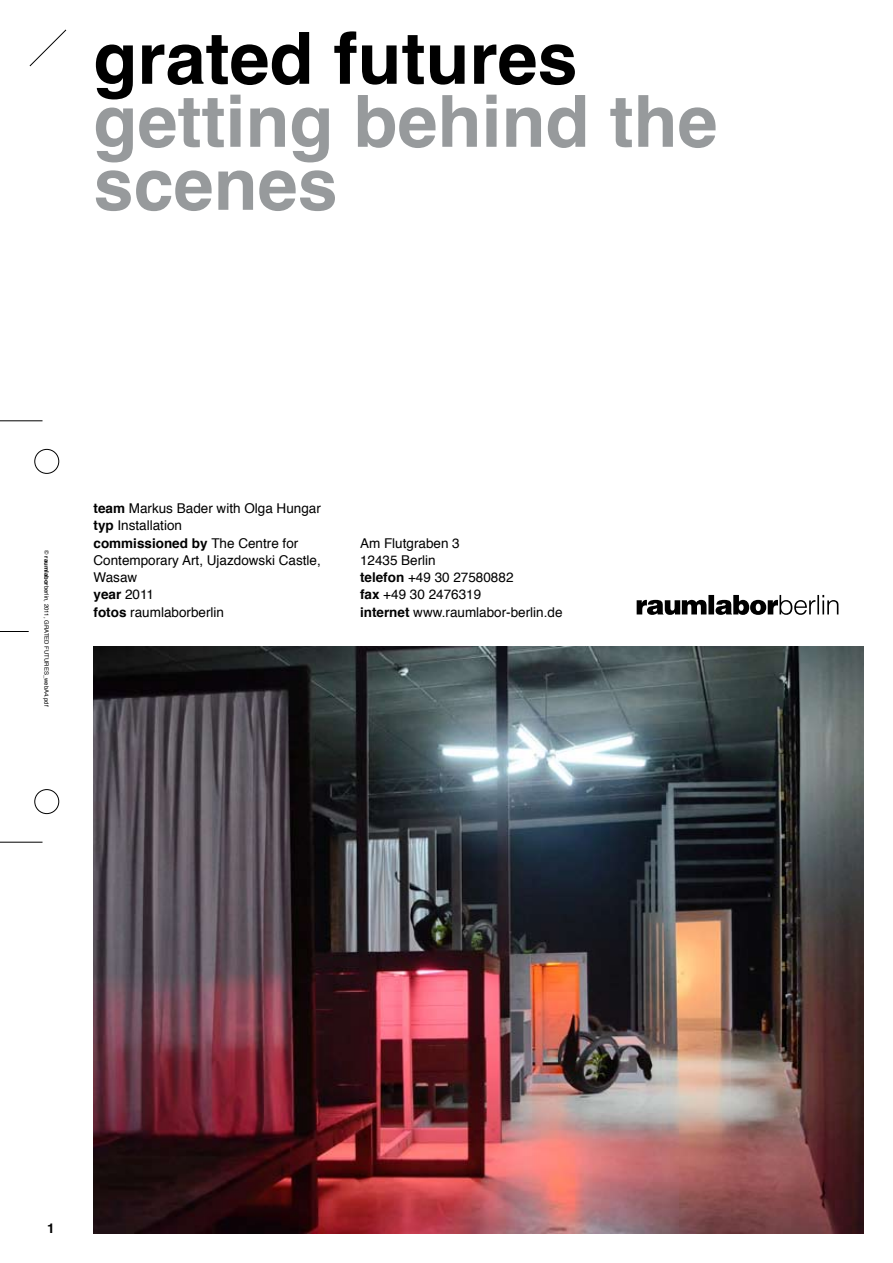
<style>
.page{position:relative;width:893px;height:1263px;background:#fff}
.page>*{position:absolute;margin:0;border:0;box-sizing:border-box;transform-origin:0 0}
.t1{font:700 72px/63px "Helvetica";color:#979a9c}
.t2{font:700 72px "Helvetica";color:#000}
.t3{font:13.5px/17.2px "Helvetica";color:#000}
.t4{font:700 13.5px "Helvetica";color:#000}
.t5{font:6px "Helvetica";color:#000}
.s1{font-weight:700}
</style>
<div class="page">
<div style="left:35px;top:789px;width:24px;height:25px;border:1px solid #000;border-radius:50%"></div>
<div style="left:35px;top:449px;width:24px;height:25px;border:1px solid #000;border-radius:50%"></div>
<svg style="left:0;top:631px;width:29px;height:1px"></svg>
<hr style="left:0;top:421px;width:43px;height:1px;background:#000">
<hr style="left:0;top:842px;width:43px;height:1px;background:#000">
<svg style="left:29px;top:29px;width:38px;height:38px"></svg>
<svg style="left:637px;top:595px;width:201px;height:20px"></svg>
<img style="left:94px;top:646px;width:769px;height:587px">
<h1 class="t2" style="left:94px;top:0;width:486px">grated futures</h1>
<h1 class="t1" style="left:94px;top:91px;width:626px">getting behind the scenes</h1>
<p class="t5" style="left:51px;top:550px;width:157px;rotate:90deg">© <span class="s1">raumlabor</span>berlin, 2011, GRATED FUTURES_webA4.pdf</p>
<p class="t3" style="left:94px;top:500px;width:229px"><span class="s1">team</span> Markus Bader with Olga Hungar <span class="s1">typ</span> Installation<br><span class="s1">commissioned by</span> The Centre for<br>Contemporary Art, Ujazdowski Castle,<br>Wasaw<br><span class="s1">year</span> 2011<br><span class="s1">fotos</span> raumlaborberlin</p>
<p class="t3" style="left:360px;top:535px;width:204px">Am Flutgraben 3<br>12435 Berlin<br><span class="s1">telefon</span> +49 30 27580882<br><span class="s1">fax</span> +49 30 2476319<br><span class="s1">internet</span> www.raumlabor-berlin.de</p>
<p class="t4" style="left:47px;top:1217px;width:9px">1</p>
</div>
